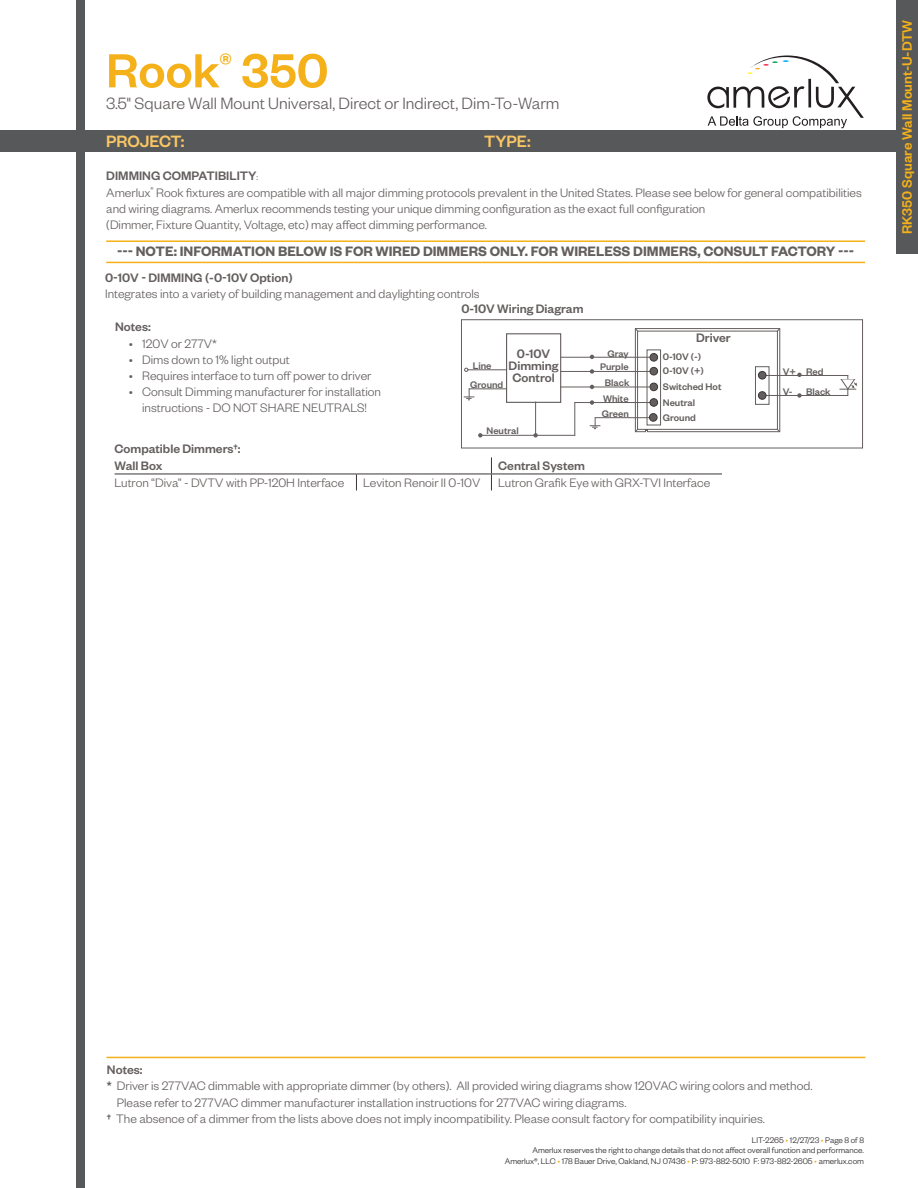
<style>
.page{position:relative;width:918px;height:1188px;background:#fff}
.page>*{position:absolute;margin:0;border:0;box-sizing:border-box;transform-origin:0 0}
.t1{font:500 52.5px "Founders Grotesk";color:#f4b119}
.t2{font:300 18px "Founders Grotesk";color:#645e5e}
.t3{font:500 18px "Founders Grotesk";color:#f9c664}
.t4{font:600 15px "Founders Grotesk";color:#645e5e}
.t5{font:500 15px "Founders Grotesk";color:#f4b119}
.t6{font:300 13.5px/16.2px "Founders Grotesk";color:#645e5e}
.t7{font:500 13.5px "Founders Grotesk";color:#645e5e}
.t8{font:500 10.5px "Founders Grotesk";color:#645e5e}
.t9{font:300 9px/10.8px "Founders Grotesk";color:#231f20;text-align:right}
.s1{font-weight:400;font-size:9px}
.s2{font-weight:500}
.s3{color:#f4b119}
</style>
<div class="page">
<div style="left:0;top:130px;width:918px;height:22px;background:#57585a"></div>
<div style="left:76px;top:0;width:10px;height:1188px;background:#57585a"></div>
<svg style="left:707px;top:56px;width:157px;height:72px"></svg>
<div style="left:896px;top:0;width:22px;height:254px;background:#57585a"></div>
<hr style="left:106px;top:240px;width:759px;height:2px;background:#f4b119">
<hr style="left:106px;top:262px;width:759px;height:1px;background:#f4b119">
<div style="left:461px;top:319px;width:402px;height:129px;border:1px solid #645e5e"></div>
<div style="left:637px;top:331px;width:141px;height:99px;border:1px solid #645e5e"></div>
<div style="left:635px;top:328px;width:145px;height:104px;border:1px solid #645e5e"></div>
<svg style="left:635px;top:328px;width:3px;height:4px"></svg>
<svg style="left:777px;top:328px;width:3px;height:4px"></svg>
<div style="left:647px;top:350px;width:14px;height:75px;border:1px solid #645e5e"></div>
<hr style="left:560px;top:357px;width:90px;height:1px;background:#645e5e">
<hr style="left:560px;top:371px;width:90px;height:1px;background:#645e5e">
<hr style="left:574px;top:402px;width:79px;height:1px;background:#645e5e">
<hr style="left:595px;top:417px;width:59px;height:1px;background:#645e5e">
<svg style="left:590px;top:417px;width:10px;height:12px"></svg>
<svg style="left:590px;top:385px;width:4px;height:4px"></svg>
<svg style="left:590px;top:400px;width:4px;height:5px"></svg>
<div style="left:650px;top:354px;width:8px;height:7px;background:#645e5e;border-radius:50%"></div>
<div style="left:650px;top:353px;width:8px;height:9px;border:1px solid #3a3537;border-radius:50%"></div>
<div style="left:650px;top:367px;width:8px;height:8px;background:#645e5e;border-radius:50%"></div>
<div style="left:650px;top:367px;width:8px;height:8px;border:1px solid #3a3537;border-radius:50%"></div>
<div style="left:650px;top:383px;width:8px;height:8px;background:#645e5e;border-radius:50%"></div>
<div style="left:650px;top:383px;width:8px;height:8px;border:1px solid #3a3537;border-radius:50%"></div>
<div style="left:650px;top:399px;width:8px;height:7px;background:#645e5e;border-radius:50%"></div>
<div style="left:650px;top:398px;width:8px;height:9px;border:1px solid #3a3537;border-radius:50%"></div>
<svg style="left:464px;top:368px;width:4px;height:4px"></svg>
<div style="left:506px;top:333px;width:55px;height:70px;border:1px solid #645e5e"></div>
<div style="left:649px;top:414px;width:8px;height:7px;background:#645e5e;border-radius:50%"></div>
<div style="left:649px;top:413px;width:8px;height:9px;border:1px solid #3a3537;border-radius:50%"></div>
<hr style="left:560px;top:387px;width:94px;height:1px;background:#645e5e">
<svg style="left:590px;top:369px;width:4px;height:5px"></svg>
<hr style="left:574px;top:402px;width:1px;height:34px;background:#645e5e">
<hr style="left:480px;top:435px;width:95px;height:1px;background:#645e5e">
<hr style="left:535px;top:402px;width:1px;height:34px;background:#645e5e">
<svg style="left:533px;top:433px;width:5px;height:5px"></svg>
<svg style="left:478px;top:433px;width:5px;height:5px"></svg>
<hr style="left:468px;top:369px;width:39px;height:1px;background:#645e5e">
<hr style="left:469px;top:388px;width:38px;height:1px;background:#645e5e">
<svg style="left:464px;top:388px;width:10px;height:12px"></svg>
<svg style="left:590px;top:355px;width:4px;height:4px"></svg>
<div style="left:755px;top:366px;width:14px;height:39px;border:1px solid #645e5e"></div>
<hr style="left:764px;top:375px;width:84px;height:1px;background:#645e5e">
<hr style="left:762px;top:395px;width:86px;height:1px;background:#645e5e">
<div style="left:758px;top:371px;width:8px;height:8px;background:#645e5e;border-radius:50%"></div>
<div style="left:758px;top:371px;width:8px;height:8px;border:1px solid #3a3537;border-radius:50%"></div>
<div style="left:758px;top:392px;width:8px;height:7px;background:#645e5e;border-radius:50%"></div>
<div style="left:758px;top:391px;width:8px;height:9px;border:1px solid #3a3537;border-radius:50%"></div>
<svg style="left:797px;top:373px;width:5px;height:4px"></svg>
<svg style="left:797px;top:393px;width:5px;height:5px"></svg>
<svg style="left:839px;top:375px;width:18px;height:21px"></svg>
<hr style="left:356px;top:474px;width:135px;height:1px;background:#3a3537">
<hr style="left:491px;top:474px;width:231px;height:1px;background:#3a3537">
<svg style="left:491px;top:457px;width:1px;height:33px"></svg>
<hr style="left:115px;top:474px;width:241px;height:1px;background:#3a3537">
<svg style="left:356px;top:474px;width:1px;height:16px"></svg>
<hr style="left:106px;top:1057px;width:759px;height:1px;background:#f4b119">
<h1 class="t1" style="left:106px;top:38px;width:224px">Rook<sup>®</sup> 350</h1>
<h2 class="t2" style="left:106px;top:92px;width:455px">3.5" Square Wall Mount Universal, Direct or Indirect, Dim-To-Warm</h2>
<h2 class="t3" style="left:106px;top:130px;width:80px">PROJECT:</h2>
<h2 class="t3" style="left:484px;top:130px;width:48px">TYPE:</h2>
<p class="t7" style="left:106px;top:168px;width:153px">DIMMING COMPATIBILITY<span class="s1">:</span></p>
<p class="t6" style="left:106px;top:184px;width:757px">Amerlux<sup>®</sup> Rook fixtures are compatible with all major dimming protocols prevalent in the United States. Please see below for general compatibilities and wiring diagrams. Amerlux recommends testing your unique dimming configuration as the exact full configuration</p>
<p class="t6" style="left:106px;top:216px;width:382px">(Dimmer, Fixture Quantity, Voltage, etc) may affect dimming performance.</p>
<p class="t4" style="left:117px;top:241px;width:739px">--- NOTE: INFORMATION BELOW IS FOR WIRED DIMMERS ONLY. FOR WIRELESS DIMMERS, CONSULT FACTORY ---</p>
<p class="t7" style="left:105px;top:269px;width:189px">0-10V - DIMMING (-0-10V Option)</p>
<p class="t6" style="left:105px;top:285px;width:376px">Integrates into a variety of building management and daylighting controls</p>
<p class="t7" style="left:115px;top:319px;width:37px">Notes:</p>
<p class="t6" style="left:129px;top:334px;width:90px">• 120V or 277V*</p>
<p class="t6" style="left:129px;top:351px;width:163px">• Dims down to 1% light output</p>
<p class="t6" style="left:129px;top:367px;width:244px">• Requires interface to turn off power to driver</p>
<p class="t6" style="left:129px;top:383px;width:254px;text-align:center">• Consult Dimming manufacturer for installation instructions - DO NOT SHARE NEUTRALS!</p>
<p class="t7" style="left:461px;top:300px;width:124px">0-10V Wiring Diagram</p>
<p class="t7" style="left:696px;top:329px;width:36px">Driver</p>
<p class="t7" style="left:517px;top:345px;width:35px">0-10V</p>
<p class="t7" style="left:509px;top:357px;width:52px">Dimming</p>
<p class="t7" style="left:513px;top:369px;width:44px">Control</p>
<p class="t8" style="left:607px;top:347px;width:23px">Gray</p>
<p class="t8" style="left:600px;top:361px;width:30px">Purple</p>
<p class="t8" style="left:605px;top:376px;width:26px">Black</p>
<p class="t8" style="left:603px;top:392px;width:27px">White</p>
<p class="t8" style="left:602px;top:407px;width:28px">Green</p>
<p class="t8" style="left:663px;top:350px;width:40px">0-10V (-)</p>
<p class="t8" style="left:663px;top:365px;width:42px">0-10V (+)</p>
<p class="t8" style="left:663px;top:411px;width:34px">Ground</p>
<p class="t8" style="left:473px;top:359px;width:20px">Line</p>
<p class="t8" style="left:783px;top:365px;width:15px">V+</p>
<p class="t8" style="left:783px;top:385px;width:11px">V-</p>
<p class="t8" style="left:806px;top:365px;width:19px">Red</p>
<p class="t8" style="left:806px;top:385px;width:26px">Black</p>
<p class="t8" style="left:470px;top:378px;width:34px">Ground</p>
<p class="t8" style="left:663px;top:380px;width:60px">Switched Hot</p>
<p class="t8" style="left:663px;top:396px;width:34px">Neutral</p>
<p class="t8" style="left:487px;top:424px;width:34px">Neutral</p>
<p class="t7" style="left:115px;top:441px;width:128px">Compatible Dimmers†:</p>
<p class="t7" style="left:115px;top:457px;width:49px">Wall Box</p>
<p class="t7" style="left:498px;top:457px;width:88px">Central System</p>
<p class="t6" style="left:115px;top:474px;width:231px">Lutron “Diva” - DVTV with PP-120H Interface</p>
<p class="t6" style="left:363px;top:474px;width:119px">Leviton Renoir II 0-10V</p>
<p class="t6" style="left:498px;top:474px;width:214px">Lutron Grafik Eye with GRX-TVI Interface</p>
<p class="t5" style="left:898px;top:234px;width:215px;rotate:-90deg">RK350 Square Wall Mount-U-DTW</p>
<p class="t7" style="left:107px;top:1061px;width:37px">Notes:</p>
<p class="t6" style="left:117px;top:1077px;width:697px;text-indent:-10px"><span class="s2">*</span> Driver is 277VAC dimmable with appropriate dimmer (by others). All provided wiring diagrams show 120VAC wiring colors and method.<br>Please refer to 277VAC dimmer manufacturer installation instructions for 277VAC wiring diagrams.</p>
<p class="t6" style="left:107px;top:1110px;width:660px"><span class="s2">†</span> The absence of a dimmer from the lists above does not imply incompatibility. Please consult factory for compatibility inquiries.</p>
<p class="t9" style="left:505px;top:1134px;width:361px">LIT-2265 <span class="s3">•</span> 12/27/23 <span class="s3">•</span> Page 8 of 8<br>Amerlux reserves the right to change details that do not affect overall function and performance.<br>Amerlux®, LLC <span class="s3">•</span> 178 Bauer Drive, Oakland, NJ 07436 <span class="s3">•</span> P: 973-882-5010 F: 973-882-2605 <span class="s3">•</span> amerlux.com</p>
</div>
